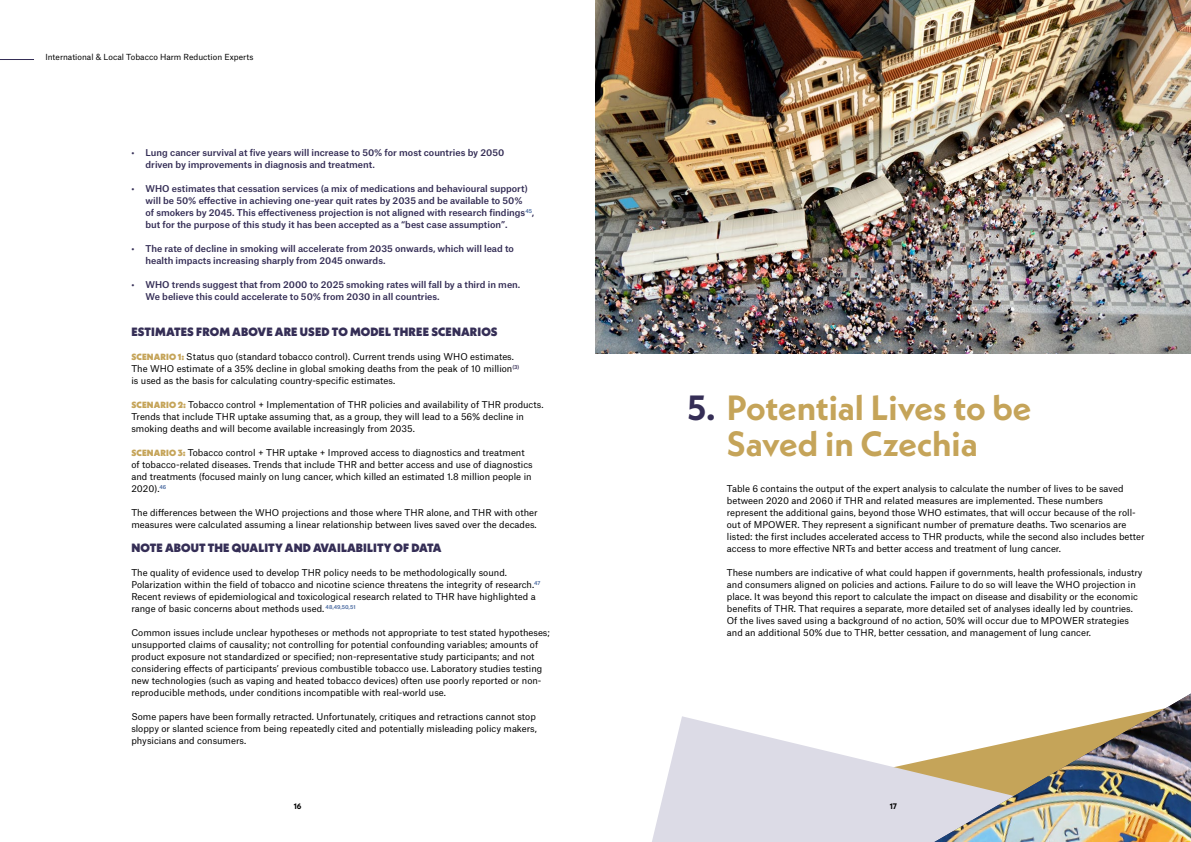
<style>
.page{position:relative;width:1191px;height:842px;background:#fff}
.page>*{position:absolute;margin:0;border:0;box-sizing:border-box;transform-origin:0 0}
.t1{font:700 35px/36px "Neue Kabel";color:#c5a459;text-align:center}
.t2{font:900 12px "Neue Kabel";letter-spacing:.01em;color:#352e56}
.t3{font:9px/12px "Atlas Grotesk";color:#000}
.t4{font:500 9px/12px "Atlas Grotesk";color:#352e56}
.t5{font:8px "Atlas Grotesk";color:#000}
.t6{font:700 8px "Neue Kabel";color:#000}
.s1{font-family:"Neue Kabel";font-weight:900;color:#c5a459}
.s2{color:#352e56}
</style>
<div class="page">
<hr style="left:0;top:59px;width:34px;height:1px;background:#352e56">
<img style="left:595px;top:0;width:596px;height:353px">
<svg style="left:652px;top:716px;width:282px;height:126px;fill:#dcdbe6"></svg>
<img style="left:934px;top:693px;width:257px;height:149px">
<p class="t5" style="left:45px;top:51px;width:209px">International &amp; Local Tobacco Harm Reduction Experts</p>
<p class="t4" style="left:146px;top:146px;width:360px;text-indent:-14px">• Lung cancer survival at five years will increase to 50% for most countries by 2050 driven by improvements in diagnosis and treatment.</p>
<p class="t4" style="left:146px;top:182px;width:390px;text-indent:-14px">• WHO estimates that cessation services (a mix of medications and behavioural support) will be 50% effective in achieving one-year quit rates by 2035 and be available to 50%<br>of smokers by 2045. This effectiveness projection is not aligned with research findings<sup>45</sup>, but for the purpose of this study it has been accepted as a “best case assumption”.</p>
<p class="t4" style="left:146px;top:242px;width:370px;text-indent:-14px">• The rate of decline in smoking will accelerate from 2035 onwards, which will lead to health impacts increasing sharply from 2045 onwards.</p>
<p class="t4" style="left:146px;top:278px;width:376px;text-indent:-14px">• WHO trends suggest that from 2000 to 2025 smoking rates will fall by a third in men.<br>We believe this could accelerate to 50% from 2030 in all countries.</p>
<h2 class="t2" style="left:131px;top:324px;width:368px">ESTIMATES FROM ABOVE ARE USED TO MODEL THREE SCENARIOS</h2>
<p class="t3" style="left:131px;top:350px;width:389px"><span class="s1">SCENARIO 1:</span> Status quo (standard tobacco control). Current trends using WHO estimates.<br>The WHO estimate of a 35% decline in global smoking deaths from the peak of 10 million<sup>(3) </sup>is used as the basis for calculating country-specific estimates.</p>
<p class="t3" style="left:131px;top:398px;width:413px"><span class="s1">SCENARIO 2:</span> Tobacco control + Implementation of THR policies and availability of THR products.<br>Trends that include THR uptake assuming that, as a group, they will lead to a 56% decline in smoking deaths and will become available increasingly from 2035.</p>
<p class="t3" style="left:131px;top:446px;width:403px"><span class="s1">SCENARIO 3:</span> Tobacco control + THR uptake + Improved access to diagnostics and treatment of tobacco-related diseases. Trends that include THR and better access and use of diagnostics and treatments (focused mainly on lung cancer, which killed an estimated 1.8 million people in 2020).<sup>46</sup></p>
<p class="t3" style="left:131px;top:506px;width:408px">The differences between the WHO projections and those where THR alone, and THR with other measures were calculated assuming a linear relationship between lives saved over the decades.</p>
<h2 class="t2" style="left:131px;top:540px;width:312px">NOTE ABOUT THE QUALITY AND AVAILABILITY OF DATA</h2>
<p class="t3" style="left:131px;top:566px;width:411px">The quality of evidence used to develop THR policy needs to be methodologically sound.<br>Polarization within the field of tobacco and nicotine science threatens the integrity of research.<sup>47<br></sup>Recent reviews of epidemiological and toxicological research related to THR have highlighted a range of basic concerns about methods used. <sup>48,49,50,51</sup></p>
<p class="t3" style="left:131px;top:626px;width:420px">Common issues include unclear hypotheses or methods not appropriate to test stated hypotheses; unsupported claims of causality; not controlling for potential confounding variables; amounts of product exposure not standardized or specified; non-representative study participants; and not considering effects of participants’ previous combustible tobacco use. Laboratory studies testing new technologies (such as vaping and heated tobacco devices) often use poorly reported or non&shy;reproducible methods, under conditions incompatible with real-world use.</p>
<p class="t3" style="left:131px;top:710px;width:407px;text-align:justify">Some papers have been formally retracted. Unfortunately, critiques and retractions cannot stop sloppy or slanted science from being repeatedly cited and potentially misleading policy makers, physicians and consumers.</p>
<p class="t6" style="left:294px;top:801px;width:9px">16</p>
<h1 class="t1" style="left:687px;top:389px;width:346px"><span class="s2">5.</span> Potential Lives to be<br>Saved in Czechia</h1>
<p class="t3" style="left:727px;top:482px;width:419px">Table 6 contains the output of the expert analysis to calculate the number of lives to be saved between 2020 and 2060 if THR and related measures are implemented. These numbers represent the additional gains, beyond those WHO estimates, that will occur because of the roll&shy;out of MPOWER. They represent a significant number of premature deaths. Two scenarios are listed: the first includes accelerated access to THR products, while the second also includes better access to more effective NRTs and better access and treatment of lung cancer.</p>
<p class="t3" style="left:727px;top:566px;width:417px">These numbers are indicative of what could happen if governments, health professionals, industry and consumers aligned on policies and actions. Failure to do so will leave the WHO projection in place. It was beyond this report to calculate the impact on disease and disability or the economic benefits of THR. That requires a separate, more detailed set of analyses ideally led by countries.<br>Of the lives saved using a background of no action, 50% will occur due to MPOWER strategies and an additional 50% due to THR, better cessation, and management of lung cancer.</p>
<p class="t6" style="left:889px;top:801px;width:9px">17</p>
</div>
